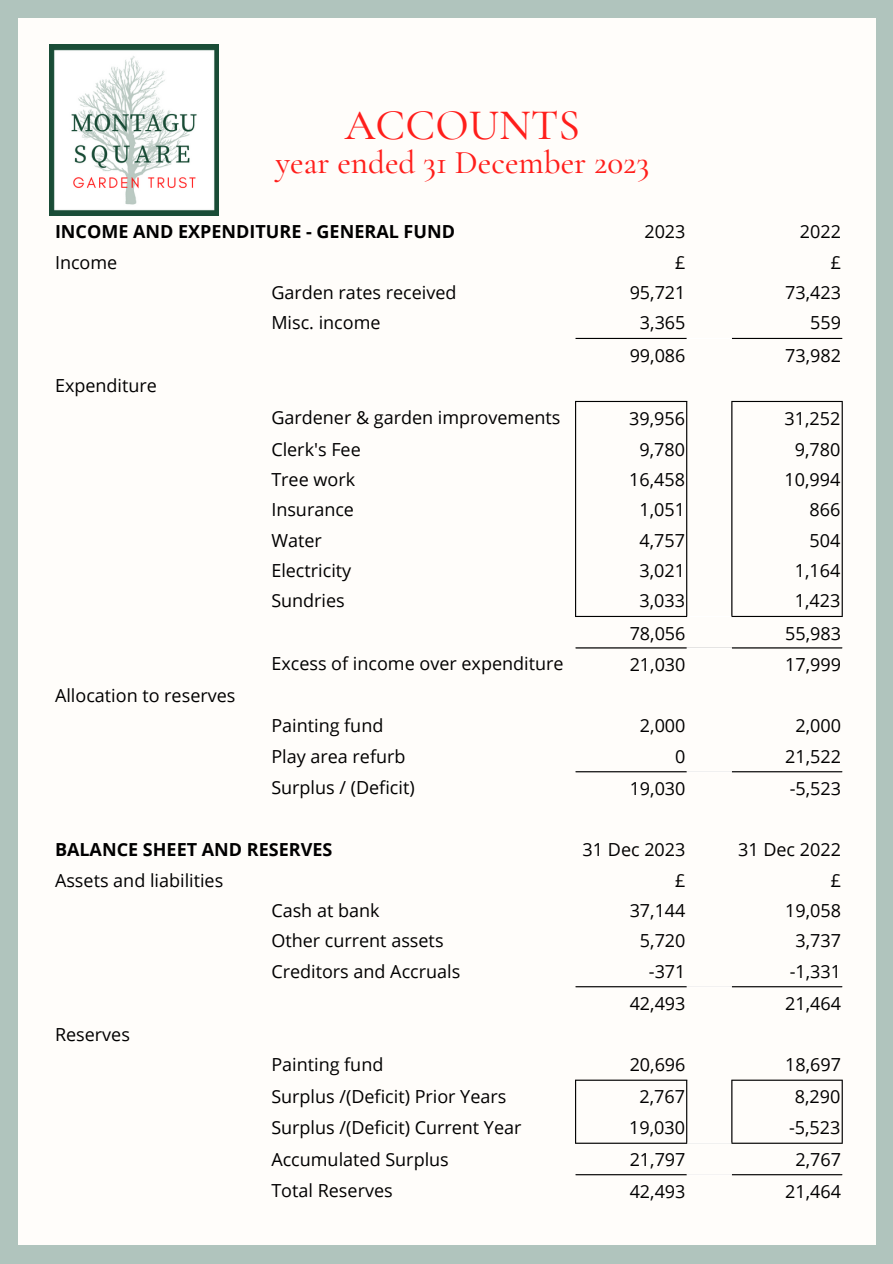
<style>
.page{position:relative;width:893px;height:1264px;background:#fff}
.page>*{position:absolute;margin:0;border:0;box-sizing:border-box;transform-origin:0 0}
.t1{font:500 43.5px "Cormorant Garamond";color:#ff1e1b}
.t2{font:500 33px "Cormorant Garamond";color:#ff1e1b}
.t3{font:18px "Open Sans";color:#000}
.t4{font:700 18px "Open Sans";color:#000}
</style>
<div class="page">
<div style="left:0;top:0;width:892px;height:1263px;background:#b0c4bd"></div>
<div style="left:18px;top:18px;width:857px;height:1227px;background:#fffdfa"></div>
<img style="left:50px;top:45px;width:168px;height:171px">
<hr style="left:575px;top:402px;width:1px;height:214px;background:#000">
<hr style="left:575px;top:1080px;width:1px;height:62px;background:#000">
<hr style="left:686px;top:402px;width:1px;height:214px;background:#000">
<hr style="left:686px;top:1080px;width:1px;height:62px;background:#000">
<hr style="left:731px;top:402px;width:1px;height:214px;background:#000">
<hr style="left:731px;top:1080px;width:1px;height:62px;background:#000">
<hr style="left:841px;top:402px;width:1px;height:214px;background:#000">
<hr style="left:841px;top:1080px;width:1px;height:62px;background:#000">
<hr style="left:575px;top:338px;width:111px;height:1px;background:#000">
<hr style="left:731px;top:338px;width:111px;height:1px;background:#000">
<hr style="left:575px;top:401px;width:112px;height:1px;background:#000">
<hr style="left:731px;top:401px;width:111px;height:1px;background:#000">
<hr style="left:575px;top:616px;width:112px;height:1px;background:#000">
<hr style="left:731px;top:616px;width:111px;height:1px;background:#000">
<hr style="left:575px;top:647px;width:111px;height:1px;background:#000">
<hr style="left:731px;top:647px;width:111px;height:1px;background:#000">
<hr style="left:575px;top:771px;width:111px;height:1px;background:#000">
<hr style="left:731px;top:771px;width:111px;height:1px;background:#000">
<hr style="left:575px;top:986px;width:111px;height:1px;background:#000">
<hr style="left:731px;top:986px;width:111px;height:1px;background:#000">
<hr style="left:575px;top:1079px;width:112px;height:1px;background:#000">
<hr style="left:731px;top:1079px;width:111px;height:1px;background:#000">
<hr style="left:575px;top:1142px;width:112px;height:1px;background:#000">
<hr style="left:731px;top:1142px;width:111px;height:1px;background:#000">
<hr style="left:575px;top:1174px;width:111px;height:1px;background:#000">
<hr style="left:731px;top:1174px;width:111px;height:1px;background:#000">
<hr style="left:686px;top:338px;width:45px;height:1px;background:#fff">
<hr style="left:687px;top:616px;width:44px;height:1px;background:#fff">
<hr style="left:686px;top:647px;width:45px;height:1px;background:#fff">
<hr style="left:686px;top:771px;width:45px;height:1px;background:#fff">
<hr style="left:686px;top:986px;width:45px;height:1px;background:#fff">
<hr style="left:687px;top:1142px;width:44px;height:1px;background:#fff">
<hr style="left:686px;top:1174px;width:45px;height:1px;background:#fff">
<h1 class="t1" style="left:345px;top:99px;width:237px">ACCOUNTS</h1>
<h2 class="t2" style="left:276px;top:143px;width:375px">year ended 31 December 2023</h2>
<p class="t4" style="left:55px;top:219px;width:401px">INCOME AND EXPENDITURE - GENERAL FUND</p>
<p class="t3" style="left:644px;top:219px;width:43px">2023</p>
<p class="t3" style="left:799px;top:219px;width:43px">2022</p>
<p class="t3" style="left:55px;top:249px;width:64px">Income</p>
<p class="t3" style="left:675px;top:249px;width:12px">£</p>
<p class="t3" style="left:830px;top:249px;width:12px">£</p>
<p class="t3" style="left:271px;top:280px;width:187px">Garden rates received</p>
<p class="t3" style="left:629px;top:280px;width:57px">95,721</p>
<p class="t3" style="left:785px;top:280px;width:57px">73,423</p>
<p class="t3" style="left:271px;top:310px;width:111px">Misc. income</p>
<p class="t3" style="left:640px;top:310px;width:47px">3,365</p>
<p class="t3" style="left:810px;top:310px;width:32px">559</p>
<p class="t3" style="left:629px;top:342px;width:57px">99,086</p>
<p class="t3" style="left:785px;top:342px;width:57px">73,982</p>
<p class="t3" style="left:55px;top:373px;width:103px">Expenditure</p>
<p class="t3" style="left:271px;top:405px;width:290px">Gardener &amp; garden improvements</p>
<p class="t3" style="left:629px;top:405px;width:57px">39,956</p>
<p class="t3" style="left:784px;top:405px;width:57px">31,252</p>
<p class="t3" style="left:271px;top:436px;width:91px">Clerk's Fee</p>
<p class="t3" style="left:639px;top:436px;width:47px">9,780</p>
<p class="t3" style="left:794px;top:436px;width:47px">9,780</p>
<p class="t3" style="left:271px;top:466px;width:85px">Tree work</p>
<p class="t3" style="left:629px;top:466px;width:57px">16,458</p>
<p class="t3" style="left:784px;top:466px;width:57px">10,994</p>
<p class="t3" style="left:271px;top:497px;width:84px">Insurance</p>
<p class="t3" style="left:639px;top:497px;width:47px">1,051</p>
<p class="t3" style="left:809px;top:497px;width:32px">866</p>
<p class="t3" style="left:271px;top:527px;width:52px">Water</p>
<p class="t3" style="left:639px;top:527px;width:47px">4,757</p>
<p class="t3" style="left:809px;top:527px;width:32px">504</p>
<p class="t3" style="left:271px;top:558px;width:81px">Electricity</p>
<p class="t3" style="left:639px;top:558px;width:47px">3,021</p>
<p class="t3" style="left:794px;top:558px;width:47px">1,164</p>
<p class="t3" style="left:271px;top:588px;width:75px">Sundries</p>
<p class="t3" style="left:639px;top:588px;width:47px">3,033</p>
<p class="t3" style="left:794px;top:588px;width:47px">1,423</p>
<p class="t3" style="left:629px;top:620px;width:57px">78,056</p>
<p class="t3" style="left:785px;top:620px;width:57px">55,983</p>
<p class="t3" style="left:271px;top:651px;width:294px">Excess of income over expenditure</p>
<p class="t3" style="left:629px;top:651px;width:57px">21,030</p>
<p class="t3" style="left:785px;top:651px;width:57px">17,999</p>
<p class="t3" style="left:55px;top:682px;width:182px">Allocation to reserves</p>
<p class="t3" style="left:271px;top:713px;width:114px">Painting fund</p>
<p class="t3" style="left:640px;top:713px;width:47px">2,000</p>
<p class="t3" style="left:795px;top:713px;width:47px">2,000</p>
<p class="t3" style="left:271px;top:743px;width:136px">Play area refurb</p>
<p class="t3" style="left:675px;top:743px;width:12px">0</p>
<p class="t3" style="left:785px;top:743px;width:57px">21,522</p>
<p class="t3" style="left:271px;top:775px;width:145px">Surplus / (Deficit)</p>
<p class="t3" style="left:629px;top:775px;width:57px">19,030</p>
<p class="t3" style="left:789px;top:775px;width:53px">-5,523</p>
<p class="t4" style="left:55px;top:837px;width:279px">BALANCE SHEET AND RESERVES</p>
<p class="t3" style="left:582px;top:837px;width:104px">31 Dec 2023</p>
<p class="t3" style="left:738px;top:837px;width:104px">31 Dec 2022</p>
<p class="t3" style="left:55px;top:867px;width:170px">Assets and liabilities</p>
<p class="t3" style="left:675px;top:867px;width:12px">£</p>
<p class="t3" style="left:830px;top:867px;width:12px">£</p>
<p class="t3" style="left:271px;top:897px;width:110px">Cash at bank</p>
<p class="t3" style="left:629px;top:897px;width:57px">37,144</p>
<p class="t3" style="left:785px;top:897px;width:57px">19,058</p>
<p class="t3" style="left:271px;top:928px;width:174px">Other current assets</p>
<p class="t3" style="left:640px;top:928px;width:47px">5,720</p>
<p class="t3" style="left:795px;top:928px;width:47px">3,737</p>
<p class="t3" style="left:271px;top:958px;width:190px">Creditors and Accruals</p>
<p class="t3" style="left:649px;top:958px;width:38px">-371</p>
<p class="t3" style="left:789px;top:958px;width:53px">-1,331</p>
<p class="t3" style="left:629px;top:990px;width:57px">42,493</p>
<p class="t3" style="left:785px;top:990px;width:57px">21,464</p>
<p class="t3" style="left:55px;top:1021px;width:76px">Reserves</p>
<p class="t3" style="left:271px;top:1051px;width:114px">Painting fund</p>
<p class="t3" style="left:629px;top:1051px;width:57px">20,696</p>
<p class="t3" style="left:785px;top:1051px;width:57px">18,697</p>
<p class="t3" style="left:271px;top:1083px;width:236px">Surplus /(Deficit) Prior Years</p>
<p class="t3" style="left:639px;top:1083px;width:47px">2,767</p>
<p class="t3" style="left:794px;top:1083px;width:47px">8,290</p>
<p class="t3" style="left:271px;top:1114px;width:252px">Surplus /(Deficit) Current Year</p>
<p class="t3" style="left:629px;top:1114px;width:57px">19,030</p>
<p class="t3" style="left:789px;top:1114px;width:53px">-5,523</p>
<p class="t3" style="left:271px;top:1146px;width:179px">Accumulated Surplus</p>
<p class="t3" style="left:629px;top:1146px;width:57px">21,797</p>
<p class="t3" style="left:795px;top:1146px;width:47px">2,767</p>
<p class="t3" style="left:271px;top:1177px;width:123px">Total Reserves</p>
<p class="t3" style="left:629px;top:1178px;width:57px">42,493</p>
<p class="t3" style="left:785px;top:1178px;width:57px">21,464</p>
</div>
